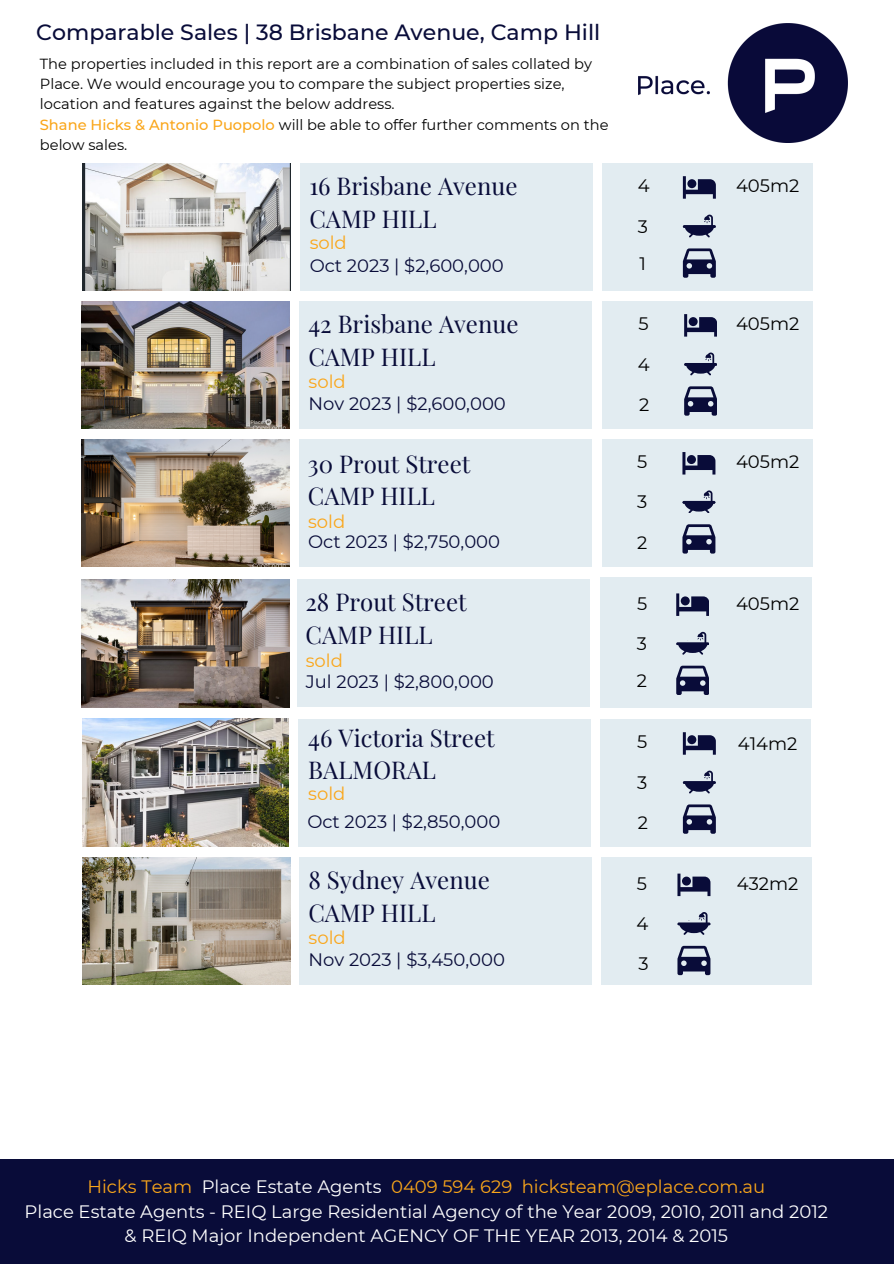
<style>
.page{position:relative;width:894px;height:1264px;background:#fff}
.page>*{position:absolute;margin:0;border:0;box-sizing:border-box;transform-origin:0 0}
.t1{font:24px/32.7px "Playfair Display";color:#090c39}
.t2{font:500 22.05px "Montserrat";color:#090c39}
.t3{font:18px/24.8px "Montserrat";color:#fff;text-align:center}
.t4{font:18px "Montserrat";color:#090c39}
.t5{font:18px "Montserrat";color:#000}
.t6{font:18px "Montserrat";color:#faa61a}
.t7{font:14.55px/20.1px "Montserrat";color:#000}
.s1{font-weight:500;color:#faa61a}
.s2{color:#faa61a}
</style>
<div class="page">
<img style="left:638px;top:23px;width:209px;height:120px">
<div style="left:0;top:1159px;width:893px;height:104px;background:#090c39"></div>
<img style="left:82px;top:163px;width:208px;height:127px">
<div style="left:300px;top:163px;width:293px;height:127px;background:#e2ecf1"></div>
<div style="left:602px;top:163px;width:210px;height:127px;background:#e2ecf1"></div>
<svg style="left:682px;top:176px;width:33px;height:23px"></svg>
<svg style="left:682px;top:248px;width:33px;height:30px"></svg>
<svg style="left:682px;top:215px;width:33px;height:22px"></svg>
<div style="left:673px;top:209px;width:29px;height:14px;background:#e2ecf1"></div>
<img style="left:81px;top:580px;width:208px;height:127px">
<div style="left:297px;top:580px;width:292px;height:127px;background:#e2ecf1"></div>
<img style="left:81px;top:439px;width:208px;height:127px">
<div style="left:299px;top:439px;width:292px;height:127px;background:#e2ecf1"></div>
<div style="left:601px;top:439px;width:210px;height:127px;background:#e2ecf1"></div>
<svg style="left:682px;top:452px;width:33px;height:22px"></svg>
<svg style="left:682px;top:524px;width:32px;height:29px"></svg>
<svg style="left:682px;top:490px;width:32px;height:23px"></svg>
<div style="left:673px;top:485px;width:29px;height:13px;background:#e2ecf1"></div>
<img style="left:81px;top:301px;width:208px;height:127px">
<div style="left:299px;top:301px;width:293px;height:127px;background:#e2ecf1"></div>
<div style="left:601px;top:301px;width:210px;height:127px;background:#e2ecf1"></div>
<svg style="left:684px;top:314px;width:32px;height:22px"></svg>
<svg style="left:684px;top:386px;width:32px;height:29px"></svg>
<svg style="left:684px;top:352px;width:32px;height:23px"></svg>
<div style="left:675px;top:347px;width:28px;height:13px;background:#e2ecf1"></div>
<div style="left:600px;top:577px;width:211px;height:130px;background:#e2ecf1"></div>
<svg style="left:676px;top:593px;width:32px;height:23px"></svg>
<svg style="left:676px;top:665px;width:32px;height:30px"></svg>
<svg style="left:676px;top:632px;width:32px;height:22px"></svg>
<div style="left:667px;top:626px;width:29px;height:14px;background:#e2ecf1"></div>
<img style="left:82px;top:718px;width:206px;height:128px">
<div style="left:298px;top:719px;width:292px;height:127px;background:#e2ecf1"></div>
<div style="left:600px;top:719px;width:210px;height:127px;background:#e2ecf1"></div>
<svg style="left:682px;top:732px;width:33px;height:22px"></svg>
<svg style="left:682px;top:804px;width:33px;height:29px"></svg>
<svg style="left:682px;top:770px;width:33px;height:23px"></svg>
<div style="left:673px;top:765px;width:29px;height:13px;background:#e2ecf1"></div>
<img style="left:82px;top:857px;width:208px;height:127px">
<div style="left:299px;top:857px;width:293px;height:127px;background:#e2ecf1"></div>
<div style="left:601px;top:857px;width:210px;height:127px;background:#e2ecf1"></div>
<svg style="left:677px;top:873px;width:33px;height:23px"></svg>
<svg style="left:677px;top:945px;width:33px;height:30px"></svg>
<svg style="left:677px;top:912px;width:33px;height:22px"></svg>
<div style="left:668px;top:906px;width:29px;height:14px;background:#e2ecf1"></div>
<p class="t2" style="left:36px;top:19px;width:565px">Comparable Sales | 38 Brisbane Avenue, Camp Hill</p>
<p class="t7" style="left:40px;top:54px;width:553px">The properties included in this report are a combination of sales collated by<br>Place. We would encourage you to compare the subject properties size, location and features against the below address.</p>
<p class="t7" style="left:40px;top:114px;width:570px"><span class="s1">Shane Hicks &amp; Antonio Puopolo</span> will be able to offer further comments on the below sales.</p>
<p class="t1" style="left:309px;top:169px;width:209px">16 Brisbane Avenue</p>
<p class="t5" style="left:735px;top:175px;width:65px">405m2</p>
<p class="t1" style="left:309px;top:201px;width:129px">CAMP HILL</p>
<p class="t4" style="left:309px;top:254px;width:195px">Oct 2023 | $2,600,000</p>
<h3 class="t5" style="left:637px;top:175px;width:13px">4</h3>
<h3 class="t5" style="left:637px;top:215px;width:12px">3</h3>
<p class="t6" style="left:309px;top:231px;width:39px">sold</p>
<p class="t5" style="left:639px;top:252px;width:8px">1</p>
<p class="t1" style="left:308px;top:306px;width:211px">42 Brisbane Avenue</p>
<h3 class="t5" style="left:735px;top:313px;width:65px">405m2</h3>
<p class="t1" style="left:308px;top:339px;width:129px">CAMP HILL</p>
<p class="t4" style="left:308px;top:392px;width:199px">Nov 2023 | $2,600,000</p>
<h3 class="t5" style="left:638px;top:313px;width:12px">5</h3>
<h2 class="t5" style="left:637px;top:353px;width:13px">4</h2>
<h3 class="t5" style="left:639px;top:393px;width:12px">2</h3>
<p class="t6" style="left:308px;top:371px;width:39px">sold</p>
<p class="t1" style="left:308px;top:446px;width:164px">30 Prout Street</p>
<p class="t5" style="left:735px;top:451px;width:65px">405m2</p>
<p class="t1" style="left:308px;top:479px;width:129px">CAMP HILL</p>
<p class="t4" style="left:308px;top:530px;width:193px">Oct 2023 | $2,750,000</p>
<h3 class="t5" style="left:637px;top:451px;width:12px">5</h3>
<p class="t5" style="left:637px;top:491px;width:12px">3</p>
<p class="t5" style="left:637px;top:531px;width:12px">2</p>
<p class="t6" style="left:308px;top:511px;width:39px">sold</p>
<p class="t1" style="left:305px;top:585px;width:163px">28 Prout Street<br>CAMP HILL</p>
<h3 class="t4" style="left:306px;top:670px;width:189px">Jul 2023 | $2,800,000</h3>
<h2 class="t6" style="left:306px;top:649px;width:39px">sold</h2>
<p class="t5" style="left:637px;top:592px;width:12px">5</p>
<p class="t5" style="left:636px;top:632px;width:12px">3</p>
<p class="t5" style="left:636px;top:669px;width:12px">2</p>
<h3 class="t5" style="left:735px;top:592px;width:65px">405m2</h3>
<p class="t1" style="left:308px;top:720px;width:188px">46 Victoria Street</p>
<p class="t5" style="left:737px;top:732px;width:61px">414m2</p>
<p class="t1" style="left:308px;top:753px;width:129px">BALMORAL</p>
<p class="t4" style="left:307px;top:810px;width:194px">Oct 2023 | $2,850,000</p>
<h2 class="t5" style="left:637px;top:731px;width:12px">5</h2>
<h3 class="t5" style="left:637px;top:771px;width:12px">3</h3>
<h3 class="t5" style="left:637px;top:811px;width:12px">2</h3>
<p class="t6" style="left:308px;top:782px;width:39px">sold</p>
<h3 class="t1" style="left:308px;top:862px;width:183px">8 Sydney Avenue</h3>
<h2 class="t5" style="left:736px;top:872px;width:63px">432m2</h2>
<h3 class="t1" style="left:308px;top:895px;width:129px">CAMP HILL</h3>
<h3 class="t4" style="left:308px;top:948px;width:198px">Nov 2023 | $3,450,000</h3>
<p class="t5" style="left:636px;top:872px;width:12px">5</p>
<p class="t5" style="left:636px;top:912px;width:13px">4</p>
<h3 class="t5" style="left:638px;top:952px;width:12px">3</h3>
<p class="t6" style="left:308px;top:927px;width:39px">sold</p>
<h2 class="t3" style="left:25px;top:1173px;width:804px"><span class="s2">Hicks Team</span> Place Estate Agents <span class="s2">0409 594 629 hicksteam@eplace.com.au<br></span>Place Estate Agents - REIQ Large Residential Agency of the Year 2009, 2010, 2011 and 2012</h2>
<h3 class="t3" style="left:125px;top:1223px;width:604px">&amp; REIQ Major Independent AGENCY OF THE YEAR 2013, 2014 &amp; 2015</h3>
</div>
